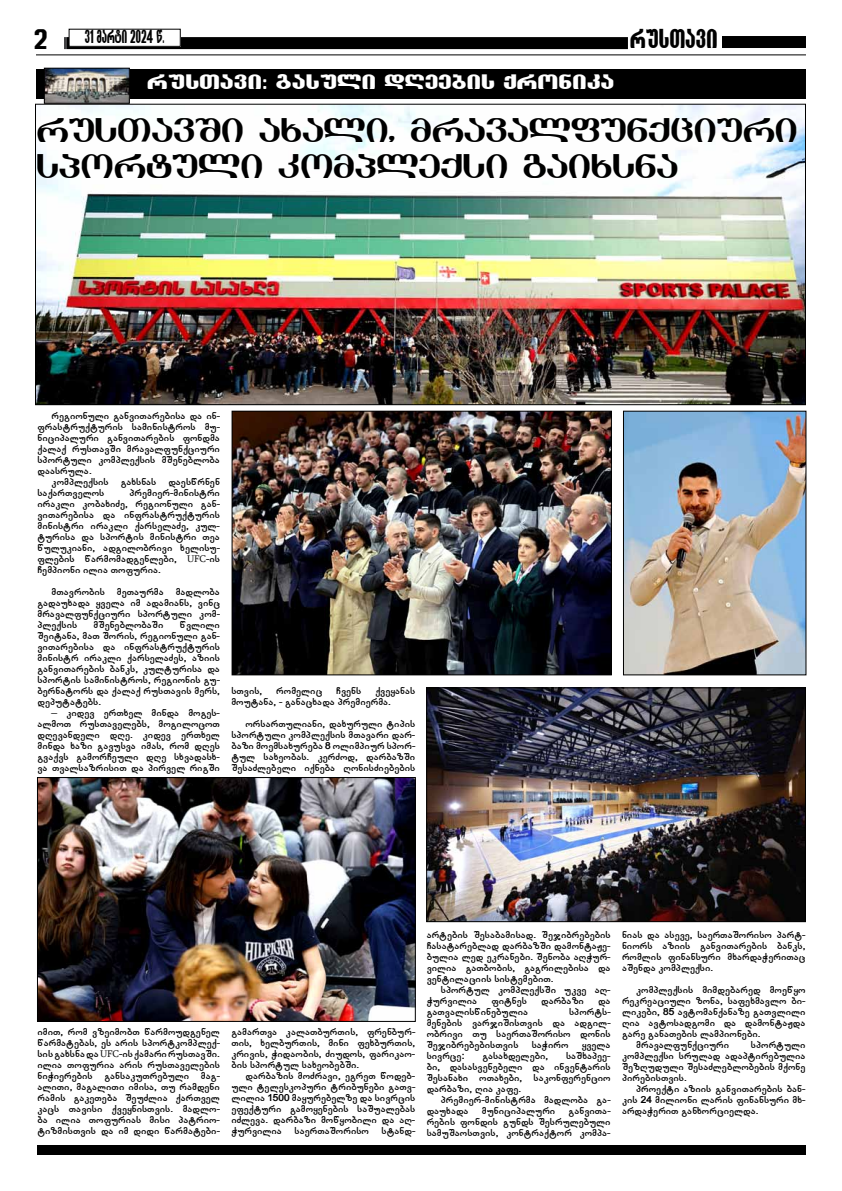
<style>
.page{position:relative;width:842px;height:1191px;background:#fff}
.page>*{position:absolute;margin:0;border:0;box-sizing:border-box;transform-origin:0 0}
.t1{font:31px "GEO Groteski";color:#000;scale:.78 1}
.t2{font:30px/36px "Geo Martve";color:#000}
.t3{font:27px "Geo Balaveri";color:#000}
.t4{font:24px "Grotesk";color:#fff;scale:1.33 1}
.t5{font:21.9px "Grotesk";color:#000;scale:.55 1}
.t6{font:700 10px/11px "Geo Kolkheti Nusx";color:#000;text-align:justify}
.s1{font-family:"Sylfaen";font-weight:400}
</style>
<div class="page">
<div style="left:63px;top:37px;width:559px;height:12px;background:#000"></div>
<div style="left:726px;top:36px;width:74px;height:12px;background:#000"></div>
<div style="left:36px;top:1144px;width:769px;height:10px;background:#000"></div>
<div style="left:69px;top:29px;width:111px;height:17px;background:#fff"></div>
<hr style="left:36px;top:54px;width:770px;height:1px;background:#000">
<img style="left:37px;top:106px;width:767px;height:297px">
<div style="left:36px;top:69px;width:770px;height:29px;background:#000"></div>
<img style="left:46px;top:70px;width:81px;height:31px">
<div style="left:44px;top:68px;width:85px;height:35px;border:1px solid #010000"></div>
<img style="left:234px;top:413px;width:376px;height:260px">
<div style="left:232px;top:411px;width:380px;height:264px;border:1px solid #000"></div>
<img style="left:625px;top:413px;width:179px;height:260px">
<div style="left:623px;top:411px;width:183px;height:264px;border:1px solid #000"></div>
<img style="left:428px;top:689px;width:376px;height:231px">
<div style="left:426px;top:687px;width:380px;height:235px;border:1px solid #000"></div>
<img style="left:39px;top:779px;width:375px;height:240px">
<div style="left:37px;top:777px;width:379px;height:244px;border:1px solid #000"></div>
<h3 class="t3" style="left:35px;top:24px;width:15px">2</h3>
<h3 class="t5" style="left:85px;top:23px;width:146px">31 MARTI 2024 W.</h3>
<h1 class="t1" style="left:630px;top:19px;width:113px">RUSTAVI</h1>
<h3 class="t4" style="left:147px;top:67px;width:353px">RUSTAVI: GASULI DREEBIS QRONIKA</h3>
<h2 class="t2" style="left:37px;top:115px;width:762px">RUSTAVSI AXALI, MRAVALFUNQCIURI<br>SPORTULI KOMPLEQSI GAIXSNA</h2>
<p class="t6" style="left:37px;top:410px;width:184px;text-indent:14px">REGIONULI GANVITAREBISA DA IN-FRASTRUQTURIS SAMINISTROS MU-NICIPALURI GANVITAREBIS FONDMA QALAQ RUSTAVSI MRAVALFUNQCIURI SPORTULI KOMPLEQSIS MSENEBLOBA DAASRULA.</p>
<p class="t6" style="left:37px;top:476px;width:184px;text-indent:14px">KOMPLEQSIS GAXSNAS DAESWRNEN<br>SAQARTVELOS</p>
<p class="t6" style="left:37px;top:487px;width:184px;text-indent:92px">PREMIER-MINISTRI IRAKLI KOBAXIZE, REGIONULI GAN-VITAREBISA DA INFRASTRUQTURIS MINISTRI IRAKLI QARSELAZE, KUL-TURISA DA SPORTIS MINISTRI TEA WULUKIANI, ADGILOBRIVI XELISU-FLEBIS WARMOMADGENLEBI, <span class="s1">UFC</span>-IS CEMPIONI ILIA TOFURIA.</p>
<p class="t6" style="left:37px;top:586px;width:184px;text-indent:14px">MTAVROBIS METAURMA MADLOBA GADAUXADA YVELA IM ADAMIANS, VINC MRAVALFUNQCIURI SPORTULI KOM-PLEQSIS</p>
<p class="t6" style="left:37px;top:619px;width:184px;text-indent:142px">WVLILI SEITANA, MAT SORIS, REGIONULI GAN-VITAREBISA DA INFRASTRUQTURIS MINISTR IRAKLI QARSELAZES, AZIIS GANVITAREBIS BANKS, KULTURISA DA SPORTIS SAMINISTROS, REGIONIS GU-BERNATORS DA QALAQ RUSTAVIS MERS, DEPUTATEBS.</p>
<p class="t6" style="left:37px;top:707px;width:184px;text-indent:14px">_ KIDEV ERTXEL MINDA MOGES-ALMOT RUSTAVELEBS, MOGILOCOT DREVANDELI DRE. KIDEV ERTXEL MINDA XAZI GAVUSVA IMAS, ROM DRES GVAQVS GAMORCEULI DRE SXVADASX-VA TVALSAZRISIT DA PIRVEL RIGSI</p>
<p class="t6" style="left:94px;top:619px;width:71px">MSENEBLOBASI</p>
<p class="t6" style="left:231px;top:685px;width:33px">STVIS,</p>
<p class="t6" style="left:276px;top:685px;width:48px">ROMELIC</p>
<p class="t6" style="left:336px;top:685px;width:27px">CVENS</p>
<p class="t6" style="left:231px;top:685px;width:185px;text-indent:144px">QVEYANAS<br>MOUTANA, - GANACXADA PREMIERMA.</p>
<p class="t6" style="left:231px;top:718px;width:185px;text-indent:14px">ORSARTULIANI, DAXURULI TIPIS SPORTULI KOMPLEQSIS MTAVARI DAR-BAZI MOEMSAXUREBA 8 OLIMPIUR SPOR-TUL SAXEOBAS. KERZOD, DARBAZSI SESAZLEBELI IQNEBA RONISZIEBEBIS</p>
<p class="t6" style="left:37px;top:1026px;width:184px">IMIT, ROM VZEIMOBT WARMOUDGENEL WARMATEBAS, ES ARIS SPORTKOMPLEQ-SIS GAXSNA DA <span class="s1">UFC</span>-IS QAMARI RUSTAVSI.<br>ILIA TOFURIA ARIS RUSTAVELEBIS NIWIEREBIS GANSAKUTREBULI MAG-ALITI, MAGALITI IMISA, TU RAMDENI RAMIS GAKETEBA SEUZLIA QARTVEL KACS TAVISI QVEYNISTVIS. MADLO-BA ILIA TOFURIAS MISI PATRIO-TIZMISTVIS DA IM DIDI WARMATEBI-</p>
<p class="t6" style="left:231px;top:1026px;width:185px">GAMARTVA KALATBURTIS, FRENBUR-TIS, XELBURTIS, MINI FEXBURTIS, KRIVIS, WIDAOBIS, ZIUDOS, FARIKAO-BIS SPORTUL SAXEOBEBSI.</p>
<p class="t6" style="left:231px;top:1070px;width:185px;text-indent:14px">DARBAZIS MOZRAVI, EGRET WODEB-ULI TELESKOPURI TRIBUNEBI GATV-LILIA 1500 MAYUREBELZE DA SIVRCIS EFEQTURI GAMOYENEBIS SASUALEBAS IZLEVA. DARBAZI MOWYOBILI DA AR-WURVILIA SAERTASORISO STAND-</p>
<p class="t6" style="left:427px;top:930px;width:185px">ARTEBIS SESABAMISAD. SEJIBREBEBIS CASATAREBLAD DARBAZSI DAMONTAJE-BULIA LED EKRANEBI. SENOBA ARWUR-VILIA GATBOBIS, GAGRILEBISA DA VENTILACIIS SISTEMEBIT.</p>
<p class="t6" style="left:427px;top:985px;width:185px;text-indent:14px">SPORTUL KOMPLEQSSI UKVE AR-<br>WURVILIA</p>
<p class="t6" style="left:491px;top:996px;width:37px">FITNES</p>
<p class="t6" style="left:541px;top:996px;width:44px">DARBAZI</p>
<p class="t6" style="left:598px;top:996px;width:14px">DA</p>
<p class="t6" style="left:427px;top:1007px;width:103px">GATVALISWINEBULIA</p>
<p class="t6" style="left:427px;top:1007px;width:185px;text-indent:142px">SPORTS-MENEBIS VARJISISTVIS DA ADGIL-OBRIVI TU SAERTASORISO DONIS SEJIBREBEBISTVIS</p>
<p class="t6" style="left:532px;top:1040px;width:38px">SAWIRO</p>
<p class="t6" style="left:582px;top:1040px;width:30px">YVELA</p>
<p class="t6" style="left:427px;top:1051px;width:185px;text-indent:139px">SASXAPEE-BI, DASASVENEBELI DA INVENTARIS SESANAXI OTAXEBI, SAKONFERENCIO DARBAZI, RIA KAFE.</p>
<p class="t6" style="left:427px;top:1095px;width:185px;text-indent:14px">PREMIER-MINISTRMA MADLOBA GA-<br>DAUXADA</p>
<p class="t6" style="left:427px;top:1051px;width:39px">SIVRCE:</p>
<p class="t6" style="left:482px;top:1051px;width:67px">GASAXDELEBI,</p>
<p class="t6" style="left:482px;top:1106px;width:75px">MUNICIPALURI</p>
<p class="t6" style="left:427px;top:1106px;width:185px;text-indent:142px">GANVITA-REBIS FONDIS GUNDS SESRULEBULI SAMUSAOSTVIS, KONTRAQTOR KOMPA-</p>
<p class="t6" style="left:622px;top:930px;width:185px">NIAS DA ASEVE, SAERTASORISO PART-NIORS AZIIS GANVITAREBIS BANKS, ROMLIS FINANSURI MXARDAWERITAC ASENDA KOMPLEQSI.</p>
<p class="t6" style="left:636px;top:985px;width:171px">KOMPLEQSIS MIMDEBARED MOEWYO</p>
<p class="t6" style="left:622px;top:996px;width:185px">REKREACIULI ZONA, SAFEXMAVLO BI-</p>
<p class="t6" style="left:622px;top:1007px;width:185px">LIKEBI, 85 AVTOMANQANAZE GATVLILI</p>
<p class="t6" style="left:622px;top:1018px;width:185px">RIA AVTOSADGOMI DA DAMONTAJDA</p>
<p class="t6" style="left:622px;top:1029px;width:140px">GARE GANATEBIS LAMPIONEBI.</p>
<p class="t6" style="left:636px;top:1040px;width:95px">MRAVALFUNQCIURI</p>
<p class="t6" style="left:622px;top:1040px;width:185px;text-indent:129px">SPORTULI KOMPLEQSI SRULAD ADAPTIREBULIA SEZRUDULI SESAZLEBLOBEBIS MQONE PIREBISTVIS.</p>
<p class="t6" style="left:622px;top:1084px;width:185px;text-indent:14px">PROEQTI AZIIS GANVITAREBIS BAN-KIS 24 MILIONI LARIS FINANSURI MX-ARDAWERIT GANXORCIELDA.</p>
</div>
